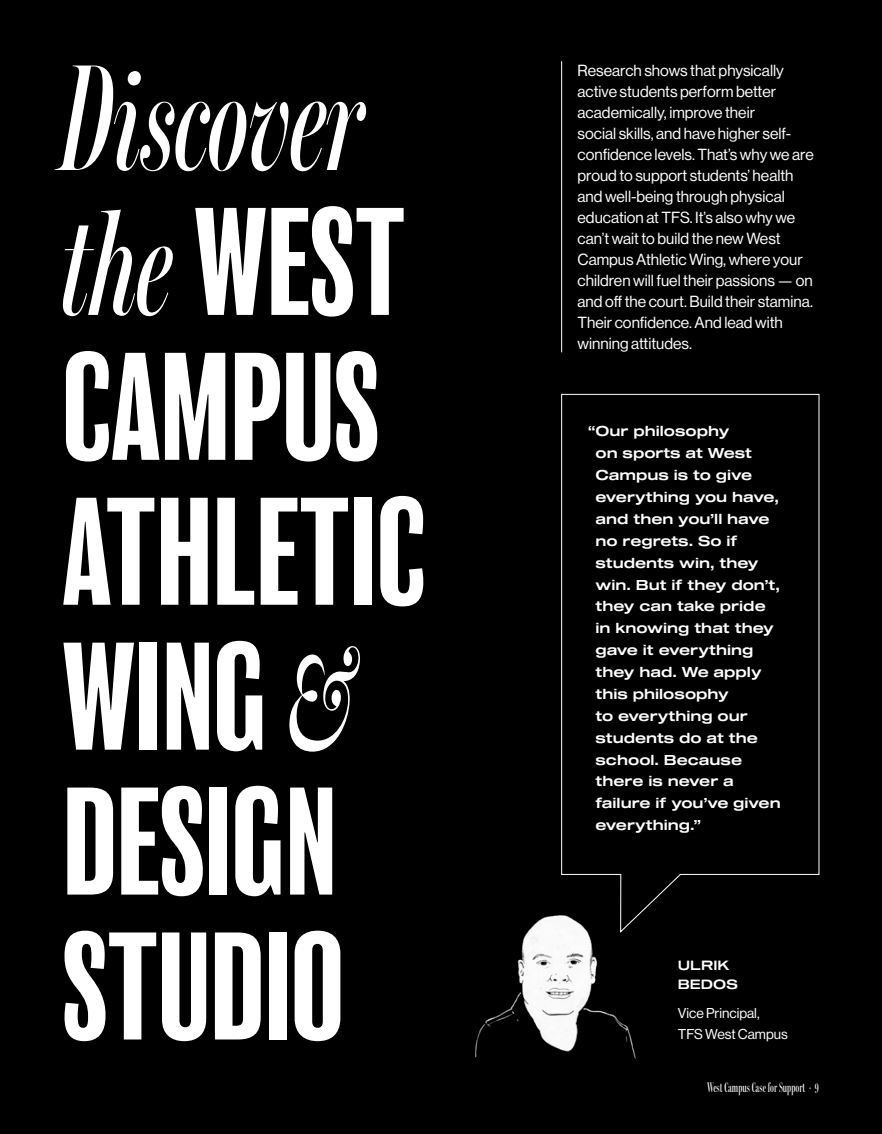
<style>
.page{position:relative;width:882px;height:1134px;background:#000}
.page>*{position:absolute;margin:0;border:0;box-sizing:border-box;transform-origin:0 0}
.t1{font:italic 152.95px "Miller Banner Extra Compressed";color:#fff}
.t2{font:condensed 140.88px/144.9px "Balboa";color:#fff}
.Body_Copy{font:15.75px/21px "N Haas Grotesk DS Pro 55 Rg";color:#fff}
.t3{font:14px/21.9px "Sequel 100 Black 55";color:#fff}
.t4{font:14px/21px "N Haas Grotesk DS Pro 55 Rg";color:#fff}
.t5{font:14px "Miller Banner Extra Compressed";color:#fff}
.t6{font:13.12px/19.6px "Sequel 100 Black 55";color:#fff}
.s1{font-family:"Miller Banner Extra Compressed";font-style:italic;font-stretch:normal;font-size:152.95px}
</style>
<div class="page">
<hr style="left:561px;top:61px;width:1px;height:291px;background:#fff">
<img style="left:475px;top:915px;width:161px;height:144px">
<svg style="left:561px;top:394px;width:259px;height:540px"></svg>
<p class="t1" style="left:63px;top:14px;width:305px">Discover</p>
<p class="t2" style="left:63px;top:194px;width:365px"><span class="s1">the</span> WEST<br>CAMPUS<br>ATHLETIC<br>WING <span class="s1">&amp;<br></span>DESIGN<br>STUDIO</p>
<p class="Body_Copy" style="left:578px;top:60px;width:238px">Research shows that physically active students perform better academically, improve their<br>social skills, and have higher self&shy;confidence levels. That’s why we are proud to support students’ health and well-being through physical education at TFS. It’s also why we can’t wait to build the new West<br>Campus Athletic Wing, where your children will fuel their passions — on and off the court. Build their stamina.<br>Their confidence. And lead with winning attitudes.</p>
<p class="t3" style="left:596px;top:421px;width:187px;text-indent:-7px">“Our philosophy<br>on sports at West<br>Campus is to give everything you have, and then you’ll have no regrets. So if students win, they win. But if they don’t, they can take pride in knowing that they gave it everything they had. We apply this philosophy<br>to everything our students do at the school. Because there is never a failure if you’ve given everything.”</p>
<p class="t6" style="left:678px;top:956px;width:62px">ULRIK<br>BEDOS</p>
<p class="t4" style="left:678px;top:1002px;width:111px">Vice Principal,<br>TFS West Campus</p>
<p class="t5" style="left:707px;top:1077px;width:113px">West Campus Case for Support · 9</p>
</div>
